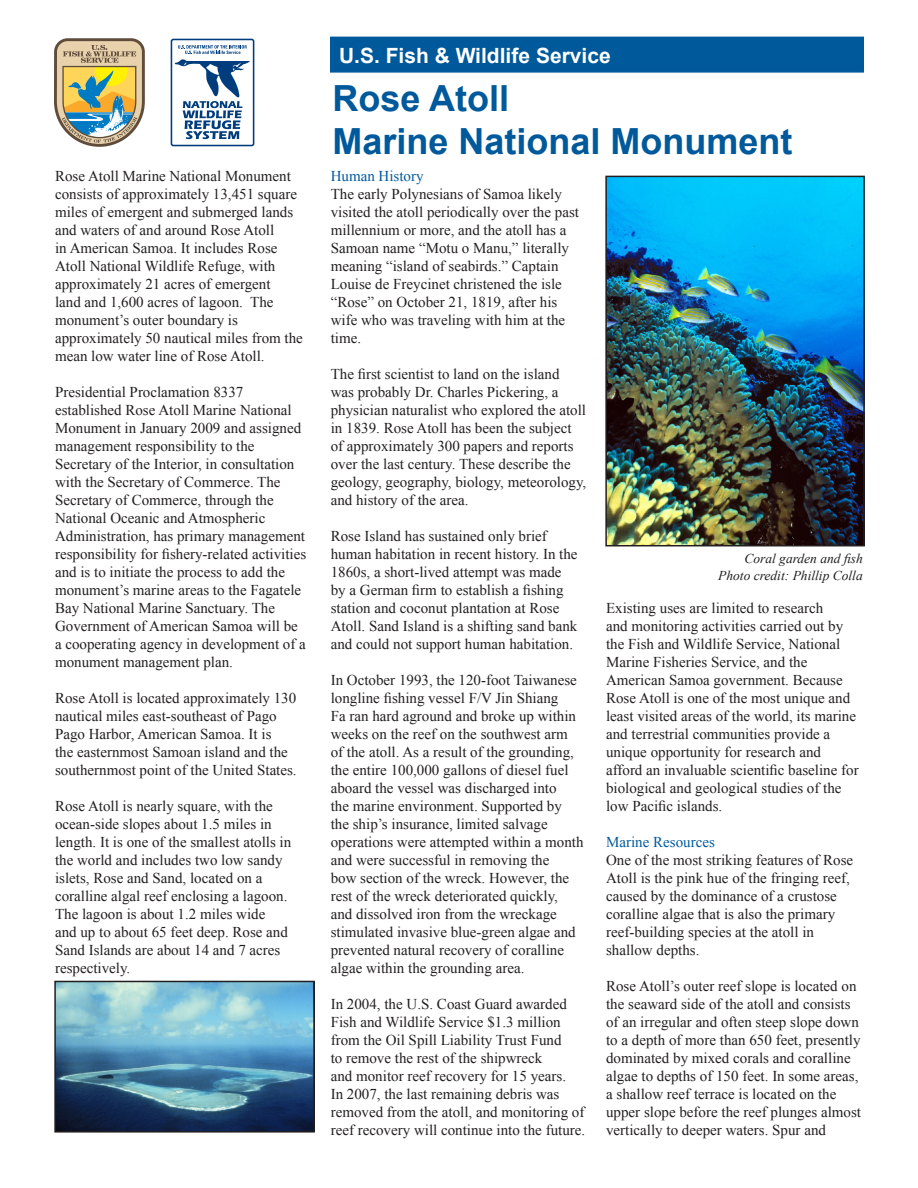
<style>
.page{position:relative;width:918px;height:1188px;background:#fff}
.page>*{position:absolute;margin:0;border:0;box-sizing:border-box;transform-origin:0 0}
.t1{font:700 36px "Arial";color:#00599b}
.t2{font:700 21px "Arial";color:#fff}
.t3{font:15px/18px "Times New Roman";color:#231f20}
.t4{font:15px "Times New Roman";color:#00599b}
.t5{font:italic 13.5px "Times New Roman";color:#231f20}
</style>
<div class="page">
<div style="left:330px;top:37px;width:534px;height:36px;background:#00599b;border:2px solid #00599b"></div>
<div style="left:171px;top:39px;width:83px;height:107px;border:2px solid #013d7d;border-radius:2px"></div>
<svg style="left:175px;top:45px;width:75px;height:94px"></svg>
<svg style="left:54px;top:38px;width:91px;height:109px;background:#b7b38b"></svg>
<img style="left:608px;top:179px;width:254px;height:364px">
<div style="left:605px;top:176px;width:260px;height:370px;border:2px solid #231f20"></div>
<img style="left:57px;top:984px;width:255px;height:146px">
<div style="left:54px;top:981px;width:261px;height:152px;border:2px solid #231f20"></div>
<p class="t3" style="left:55px;top:167px;width:249px">Rose Atoll Marine National Monument consists of approximately 13,451 square miles of emergent and submerged lands and waters of and around Rose Atoll<br>in American Samoa. It includes Rose Atoll National Wildlife Refuge, with approximately 21 acres of emergent<br>land and 1,600 acres of lagoon. The monument’s outer boundary is approximately 50 nautical miles from the mean low water line of Rose Atoll.</p>
<p class="t3" style="left:55px;top:383px;width:253px">Presidential Proclamation 8337 established Rose Atoll Marine National Monument in January 2009 and assigned management responsibility to the Secretary of the Interior, in consultation with the Secretary of Commerce. The Secretary of Commerce, through the National Oceanic and Atmospheric Administration, has primary management responsibility for fishery-related activities and is to initiate the process to add the monument’s marine areas to the Fagatele Bay National Marine Sanctuary. The Government of American Samoa will be a cooperating agency in development of a monument management plan.</p>
<p class="t3" style="left:55px;top:689px;width:243px">Rose Atoll is located approximately 130 nautical miles east-southeast of Pago Pago Harbor, American Samoa. It is<br>the easternmost Samoan island and the southernmost point of the United States.</p>
<p class="t3" style="left:55px;top:797px;width:238px">Rose Atoll is nearly square, with the ocean-side slopes about 1.5 miles in length. It is one of the smallest atolls in the world and includes two low sandy islets, Rose and Sand, located on a coralline algal reef enclosing a lagoon.<br>The lagoon is about 1.2 miles wide<br>and up to about 65 feet deep. Rose and Sand Islands are about 14 and 7 acres respectively.</p>
<p class="t2" style="left:339px;top:41px;width:273px">U.S. Fish &amp; Wildlife Service</p>
<p class="t1" style="left:332px;top:74px;width:178px">Rose Atoll</p>
<p class="t1" style="left:332px;top:117px;width:462px">Marine National Monument</p>
<p class="t4" style="left:331px;top:166px;width:94px">Human History</p>
<p class="t3" style="left:331px;top:185px;width:250px">The early Polynesians of Samoa likely visited the atoll periodically over the past millennium or more, and the atoll has a Samoan name “Motu o Manu,” literally meaning “island of seabirds.” Captain Louise de Freycinet christened the isle “Rose” on October 21, 1819, after his wife who was traveling with him at the time.</p>
<p class="t3" style="left:331px;top:365px;width:257px">The first scientist to land on the island was probably Dr. Charles Pickering, a physician naturalist who explored the atoll in 1839. Rose Atoll has been the subject of approximately 300 papers and reports over the last century. These describe the geology, geography, biology, meteorology, and history of the area.</p>
<p class="t3" style="left:331px;top:527px;width:248px">Rose Island has sustained only brief human habitation in recent history. In the 1860s, a short-lived attempt was made by a German firm to establish a fishing station and coconut plantation at Rose Atoll. Sand Island is a shifting sand bank and could not support human habitation.</p>
<p class="t3" style="left:331px;top:671px;width:254px">In October 1993, the 120-foot Taiwanese longline fishing vessel F/V Jin Shiang<br>Fa ran hard aground and broke up within weeks on the reef on the southwest arm of the atoll. As a result of the grounding, the entire 100,000 gallons of diesel fuel aboard the vessel was discharged into<br>the marine environment. Supported by the ship’s insurance, limited salvage operations were attempted within a month and were successful in removing the<br>bow section of the wreck. However, the rest of the wreck deteriorated quickly,<br>and dissolved iron from the wreckage stimulated invasive blue-green algae and prevented natural recovery of coralline algae within the grounding area.</p>
<p class="t3" style="left:331px;top:995px;width:256px">In 2004, the U.S. Coast Guard awarded Fish and Wildlife Service $1.3 million from the Oil Spill Liability Trust Fund<br>to remove the rest of the shipwreck<br>and monitor reef recovery for 15 years.<br>In 2007, the last remaining debris was removed from the atoll, and monitoring of reef recovery will continue into the future.</p>
<p class="t5" style="left:744px;top:549px;width:120px">Coral garden and fish</p>
<p class="t5" style="left:718px;top:566px;width:146px">Photo credit: Phillip Colla</p>
<p class="t3" style="left:606px;top:599px;width:254px">Existing uses are limited to research<br>and monitoring activities carried out by the Fish and Wildlife Service, National Marine Fisheries Service, and the American Samoa government. Because Rose Atoll is one of the most unique and least visited areas of the world, its marine and terrestrial communities provide a unique opportunity for research and afford an invaluable scientific baseline for biological and geological studies of the low Pacific islands.</p>
<p class="t4" style="left:606px;top:832px;width:110px">Marine Resources</p>
<p class="t3" style="left:606px;top:851px;width:249px">One of the most striking features of Rose Atoll is the pink hue of the fringing reef, caused by the dominance of a crustose coralline algae that is also the primary reef-building species at the atoll in shallow depths.</p>
<p class="t3" style="left:606px;top:977px;width:256px">Rose Atoll’s outer reef slope is located on the seaward side of the atoll and consists of an irregular and often steep slope down to a depth of more than 650 feet, presently dominated by mixed corals and coralline algae to depths of 150 feet. In some areas, a shallow reef terrace is located on the upper slope before the reef plunges almost vertically to deeper waters. Spur and</p>
</div>
